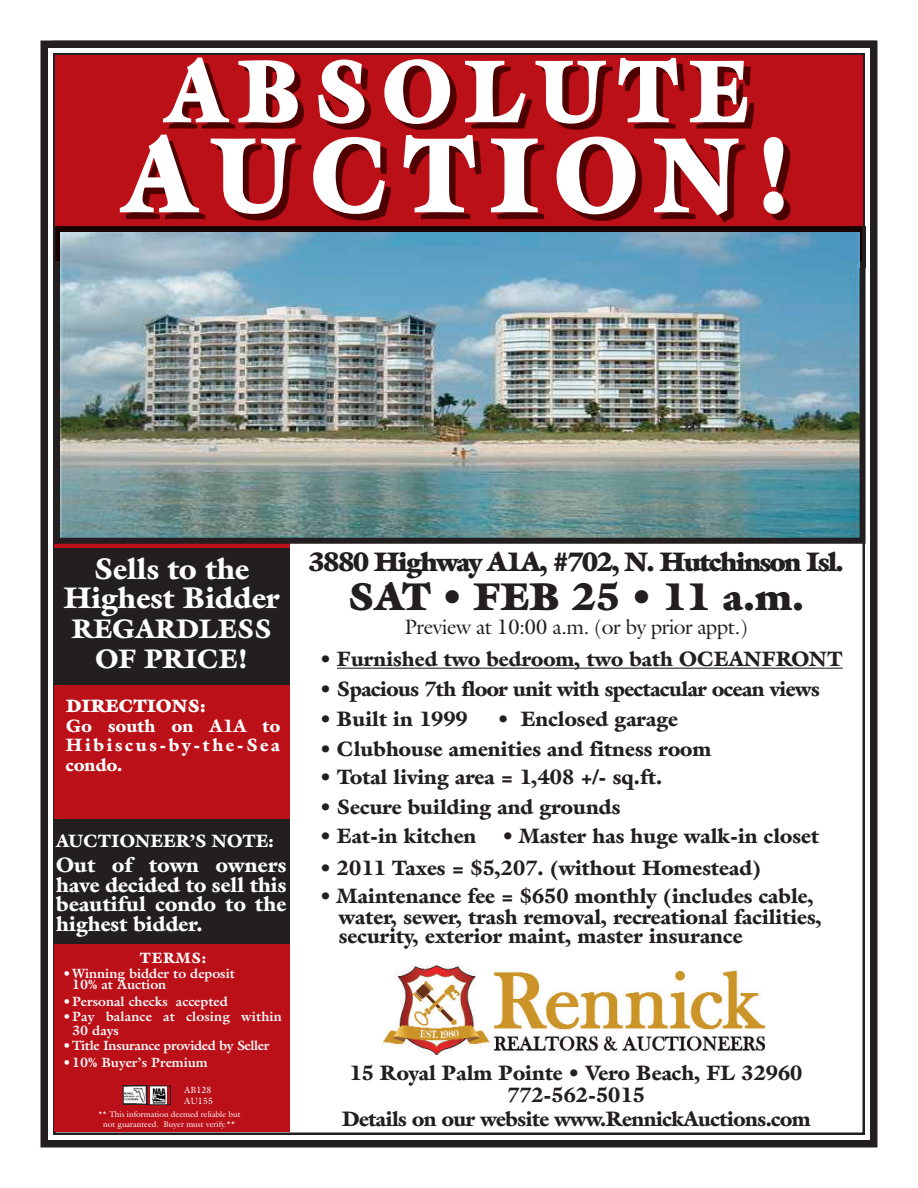
<style>
.page{position:relative;width:918px;height:1188px;background:#fff}
.page>*{position:absolute;margin:0;border:0;box-sizing:border-box;transform-origin:0 0}
.t1{font:900 108px "Galliard Std";letter-spacing:.15em;color:#fff;scale:.9 1}
.t2{font:900 90px "Galliard Std";letter-spacing:.15em;color:#fff;scale:.9 1}
.t3{font:900 39px "Galliard Std";color:#231f20}
.t4{font:900 30px/28.5px "Galliard Std";color:#fff;text-align:center}
.t5{font:900 27px "Galliard Std";letter-spacing:-.065em;color:#231f20}
.t6{font:900 27px/30px "Galliard Std";color:#fff;text-align:center}
.t7{font:900 21px/20.1px "Galliard Std";color:#231f20}
.t8{font:900 21px/23.2px "Galliard Std";letter-spacing:-.025em;color:#231f20;text-align:center}
.t9{font:900 21px/19.5px "Galliard Std";color:#fff;text-align:justify}
.t10{font:21px "Galliard Std";letter-spacing:-.025em;color:#231f20}
.t11{font:900 18px/19.5px "Galliard Std";letter-spacing:.01em;color:#fff;text-align:justify}
.t12{font:900 18px "Galliard Std";color:#fff}
.t13{font:900 15px "Galliard Std";letter-spacing:.05em;color:#fff}
.t14{font:700 13.5px/11.9px "Galliard Std";color:#fff}
.t15{font:700 13.5px "Galliard Std";letter-spacing:-.025em;color:#fff}
.t16{font:9px/10.5px "Galliard Std";color:#fff}
.t17{font:8.25px/10.5px "Galliard Std";color:#fff;text-align:center}
</style>
<div class="page">
<div style="left:40px;top:40px;width:838px;height:1108px;border:8px solid #231f20"></div>
<img style="left:383px;top:965px;width:382px;height:89px">
<div style="left:55px;top:540px;width:235px;height:592px;background:#bb1018"></div>
<img style="left:125px;top:1087px;width:20px;height:16px">
<div style="left:123px;top:1085px;width:24px;height:20px;border:1px solid #231f20"></div>
<img style="left:150px;top:1088px;width:17px;height:15px">
<div style="left:147px;top:1086px;width:24px;height:19px;border:1px solid #231f20"></div>
<img style="left:61px;top:268px;width:798px;height:269px">
<div style="left:54px;top:226px;width:812px;height:318px;border:6px solid #231f20"></div>
<img style="left:53px;top:40px;width:823px;height:228px">
<img style="left:55px;top:226px;width:807px;height:35px">
<img style="left:862px;top:229px;width:1px;height:39px">
<div style="left:57px;top:229px;width:805px;height:32px;background:#170000"></div>
<img style="left:60px;top:232px;width:800px;height:36px">
<div style="left:53px;top:819px;width:236px;height:124px;background:#231f20"></div>
<hr style="left:337px;top:668px;width:506px;height:1px;background:#231f20">
<div style="left:54px;top:548px;width:235px;height:137px;background:#231f20"></div>
<h2 class="t2" style="left:166px;top:57px;width:651px">ABSOLUTE</h2>
<h1 class="t1" style="left:123px;top:134px;width:746px">AUCTION!</h1>
<h3 class="t4" style="left:64px;top:558px;width:218px">Sells to the<br>Highest Bidder</h3>
<p class="t6" style="left:72px;top:617px;width:201px">REGARDLESS<br>OF PRICE!</p>
<p class="t12" style="left:66px;top:699px;width:141px">DIRECTIONS:</p>
<p class="t11" style="left:66px;top:718px;width:216px">Go south on A1A to Hibiscus-by-the-Sea condo.</p>
<p class="t11" style="left:56px;top:833px;width:219px">AUCTIONEER’S NOTE:</p>
<p class="t9" style="left:56px;top:858px;width:232px">Out of town owners have decided to sell this beautiful condo to the highest bidder.</p>
<p class="t13" style="left:140px;top:953px;width:68px">TERMS:</p>
<p class="t14" style="left:72px;top:967px;width:164px;text-indent:-8px">•Winning bidder to deposit<br>10% at Auction</p>
<p class="t14" style="left:64px;top:995px;width:165px">•Personal checks accepted</p>
<p class="t14" style="left:72px;top:1010px;width:211px;line-height:13.5px;text-indent:-8px">•Pay balance at closing within<br>30 days</p>
<p class="t15" style="left:64px;top:1037px;width:207px">• Title Insurance provided by Seller</p>
<p class="t14" style="left:64px;top:1056px;width:145px">•10% Buyer’s Premium</p>
<p class="t16" style="left:184px;top:1085px;width:30px">AB128<br>AU155</p>
<p class="t17" style="left:98px;top:1109px;width:144px">** This information deemed reliable but not guaranteed. Buyer must verify.**</p>
<p class="t5" style="left:309px;top:552px;width:537px">3880 Highway A1A, #702, N. Hutchinson Isl.</p>
<h3 class="t3" style="left:348px;top:582px;width:458px">SAT • FEB 25 • 11 a.m.</h3>
<p class="t10" style="left:405px;top:615px;width:345px">Preview at 10:00 a.m. (or by prior appt.)</p>
<p class="t7" style="left:321px;top:651px;width:524px">• Furnished two bedroom, two bath OCEANFRONT</p>
<p class="t8" style="left:321px;top:680px;width:501px">• Spacious 7th floor unit with spectacular ocean views</p>
<p class="t7" style="left:321px;top:711px;width:149px">• Built in 1999</p>
<p class="t7" style="left:498px;top:711px;width:181px">• Enclosed garage</p>
<p class="t7" style="left:321px;top:741px;width:392px">• Clubhouse amenities and fitness room</p>
<p class="t7" style="left:321px;top:769px;width:343px">• Total living area = 1,408 +/- sq.ft.</p>
<p class="t7" style="left:321px;top:799px;width:302px">• Secure building and grounds</p>
<p class="t7" style="left:321px;top:829px;width:500px">• Eat-in kitchen • Master has huge walk-in closet</p>
<p class="t7" style="left:321px;top:860px;width:442px">• 2011 Taxes = $5,207. (without Homestead)</p>
<p class="t7" style="left:339px;top:888px;width:485px;text-indent:-18px">• Maintenance fee = $650 monthly (includes cable, water, sewer, trash removal, recreational facilities, security, exterior maint, master insurance</p>
<p class="t8" style="left:342px;top:1063px;width:470px">15 Royal Palm Pointe • Vero Beach, FL 32960<br>772-562-5015<br>Details on our website www.RennickAuctions.com</p>
</div>
